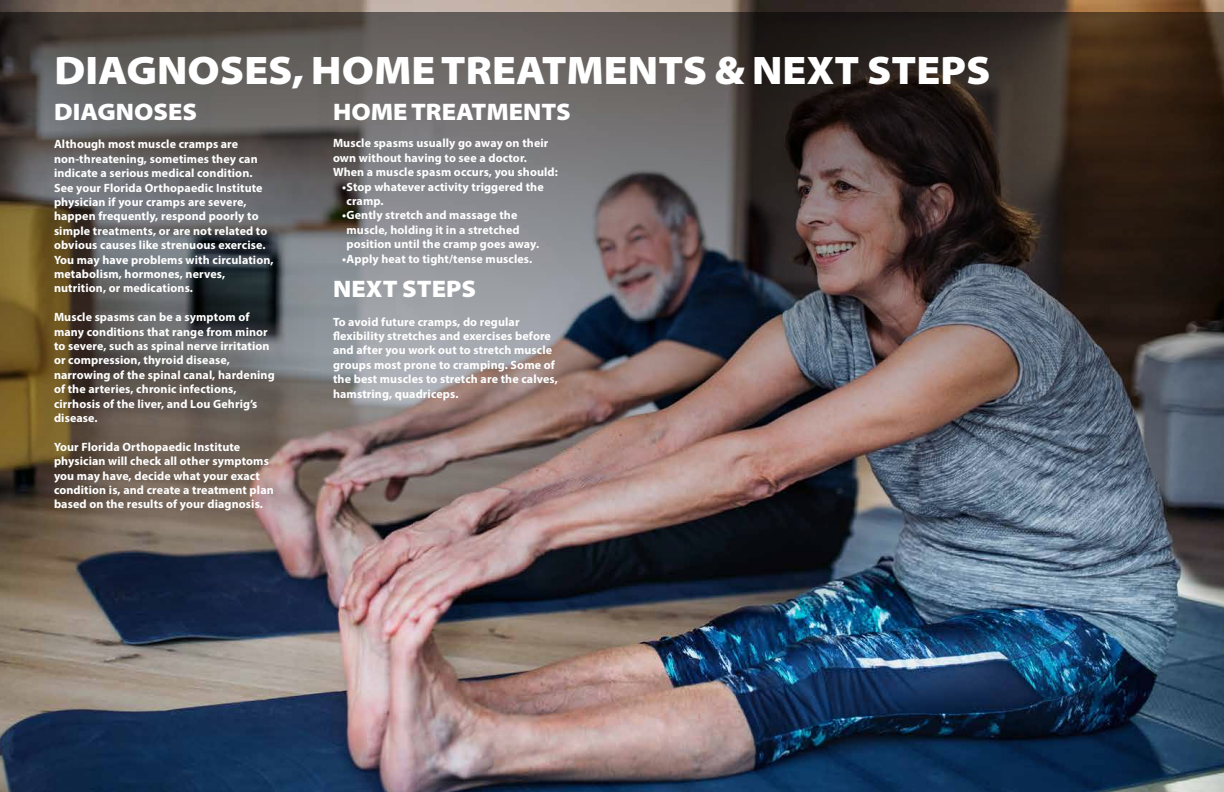
<style>
.page{position:relative;width:1224px;height:792px;background:#fff}
.page>*{position:absolute;margin:0;border:0;box-sizing:border-box;transform-origin:0 0}
.t1{font:900 semi-expanded 40px "Myriad Pro";color:#fff}
.t2{font:900 semi-expanded 24px "Myriad Pro";color:#fff}
.t3{font:700 12px/14.4px "Myriad Pro";letter-spacing:.01em;color:#fff}
</style>
<div class="page">
<img style="left:0;top:0;width:1224px;height:792px">
<img style="left:0;top:12px;width:1224px;height:612px">
<h1 class="t1" style="left:54px;top:48px;width:938px">DIAGNOSES, HOME TREATMENTS &amp; NEXT STEPS</h1>
<h2 class="t2" style="left:54px;top:98px;width:145px">DIAGNOSES</h2>
<h2 class="t2" style="left:333px;top:98px;width:239px">HOME TREATMENTS</h2>
<p class="t3" style="left:333px;top:136px;width:227px">Muscle spasms usually go away on their own without having to see a doctor.<br>When a muscle spasm occurs, you should:</p>
<p class="t3" style="left:346px;top:179px;width:199px;text-indent:-4px">•Stop whatever activity triggered the cramp.</p>
<p class="t3" style="left:346px;top:208px;width:194px;text-indent:-4px">•Gently stretch and massage the muscle, holding it in a stretched position until the cramp goes away.</p>
<p class="t3" style="left:342px;top:251px;width:192px">•Apply heat to tight/tense muscles.</p>
<p class="t3" style="left:54px;top:137px;width:221px">Although most muscle cramps are non-threatening, sometimes they can indicate a serious medical condition.<br>See your Florida Orthopaedic Institute physician if your cramps are severe, happen frequently, respond poorly to simple treatments, or are not related to obvious causes like strenuous exercise.<br>You may have problems with circulation, metabolism, hormones, nerves, nutrition, or medications.</p>
<p class="t3" style="left:54px;top:310px;width:222px">Muscle spasms can be a symptom of many conditions that range from minor to severe, such as spinal nerve irritation or compression, thyroid disease, narrowing of the spinal canal, hardening of the arteries, chronic infections, cirrhosis of the liver, and Lou Gehrig’s disease.</p>
<p class="t3" style="left:54px;top:439px;width:221px">Your Florida Orthopaedic Institute physician will check all other symptoms you may have, decide what your exact condition is, and create a treatment plan based on the results of your diagnosis.</p>
<h2 class="t2" style="left:333px;top:275px;width:145px">NEXT STEPS</h2>
<p class="t3" style="left:333px;top:314px;width:226px">To avoid future cramps, do regular flexibility stretches and exercises before and after you work out to stretch muscle groups most prone to cramping. Some of the best muscles to stretch are the calves, hamstring, quadriceps.</p>
</div>
